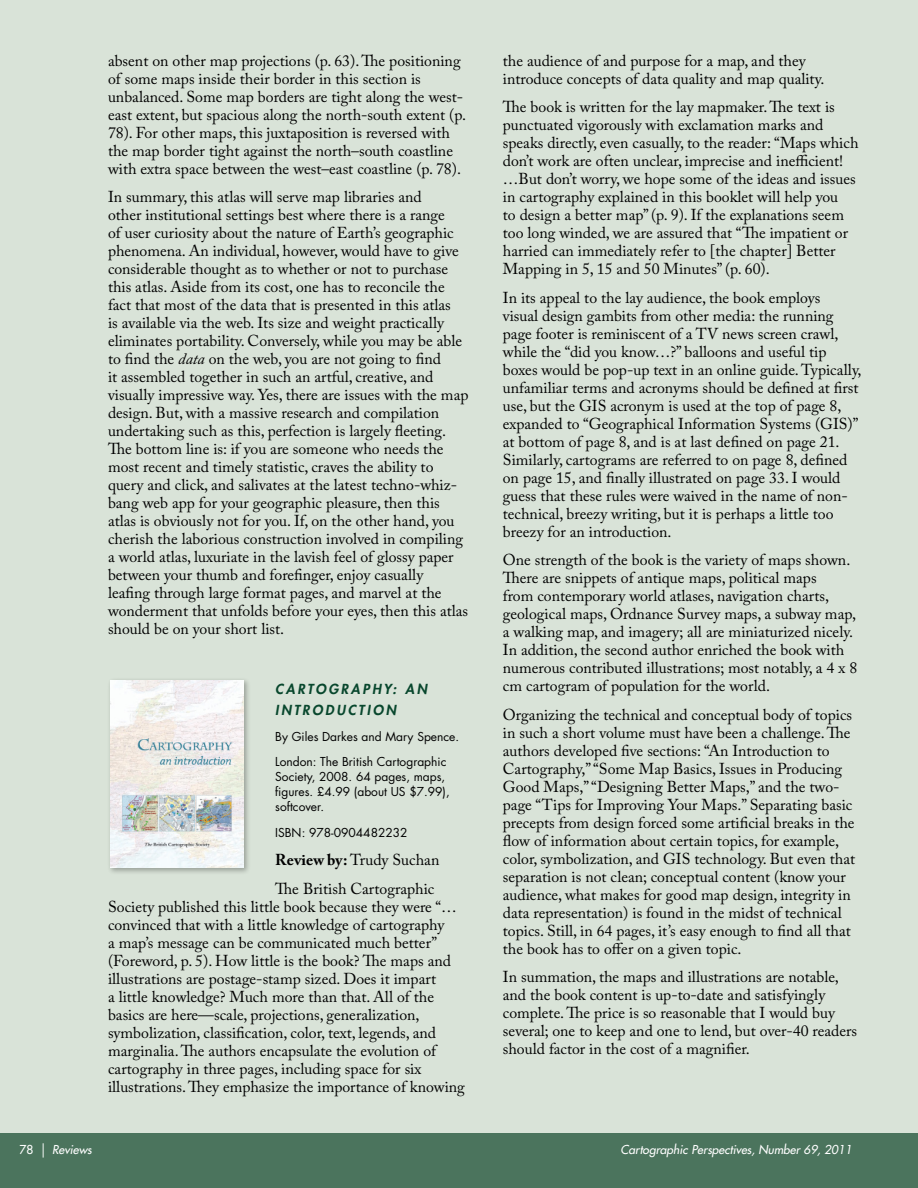
<style>
.page{position:relative;width:918px;height:1188px;background:#fff}
.page>*{position:absolute;margin:0;border:0;box-sizing:border-box;transform-origin:0 0}
.t1{font:15.75px/18px "Adobe Caslon Pro";color:#000}
.t2{font:italic 800 13.5px/21px "Futura Std";letter-spacing:.18em;color:#08472d}
.t3{font:12px/15px "Futura Std";color:#000}
.t4{font:italic 500 12px "Futura Std";color:#fff}
.s1{font-style:italic}
.s2{font-weight:700}
.s3{font-style:normal}
</style>
<div class="page">
<div style="left:0;top:0;width:918px;height:1136px;background:#d9e3d8"></div>
<div style="left:0;top:1133px;width:918px;height:55px;background:#4b745d"></div>
<div style="left:107px;top:678px;width:144px;height:197px;background:#000;opacity:.3"></div>
<img style="left:111px;top:680px;width:133px;height:188px">
<p class="t1" style="left:108px;top:51px;width:360px">absent on other map projections (p. 63). The positioning of some maps inside their border in this section is unbalanced. Some map borders are tight along the west&shy;east extent, but spacious along the north-south extent (p.<br>78). For other maps, this juxtaposition is reversed with the map border tight against the north–south coastline with extra space between the west–east coastline (p. 78).</p>
<p class="t1" style="left:108px;top:188px;width:362px">In summary, this atlas will serve map libraries and<br>other institutional settings best where there is a range<br>of user curiosity about the nature of Earth’s geographic phenomena. An individual, however, would have to give considerable thought as to whether or not to purchase this atlas. Aside from its cost, one has to reconcile the fact that most of the data that is presented in this atlas<br>is available via the web. Its size and weight practically eliminates portability. Conversely, while you may be able to find the <span class="s1">data</span> on the web, you are not going to find<br>it assembled together in such an artful, creative, and visually impressive way. Yes, there are issues with the map design. But, with a massive research and compilation undertaking such as this, perfection is largely fleeting.<br>The bottom line is: if you are someone who needs the most recent and timely statistic, craves the ability to query and click, and salivates at the latest techno-whiz&shy;bang web app for your geographic pleasure, then this atlas is obviously not for you. If, on the other hand, you cherish the laborious construction involved in compiling a world atlas, luxuriate in the lavish feel of glossy paper between your thumb and forefinger, enjoy casually leafing through large format pages, and marvel at the wonderment that unfolds before your eyes, then this atlas should be on your short list.</p>
<p class="t2" style="left:275px;top:679px;width:153px">CARTOGRAPHY: AN<br>INTRODUCTION</p>
<p class="t3" style="left:275px;top:724px;width:185px;line-height:25.5px">By Giles Darkes and Mary Spence.<br>London: The British Cartographic</p>
<p class="t3" style="left:275px;top:769px;width:176px">Society, 2008. 64 pages, maps, figures. £4.99 (about US $7.99), softcover.</p>
<p class="t3" style="left:275px;top:825px;width:134px">ISBN: 978-0904482232</p>
<p class="t1" style="left:275px;top:845px;width:166px;line-height:28.5px"><span class="s2">Review by:</span> Trudy Suchan<br>The British Cartographic</p>
<p class="t1" style="left:108px;top:897px;width:358px">Society published this little book because they were “… convinced that with a little knowledge of cartography<br>a map’s message can be communicated much better” (Foreword, p. 5). How little is the book? The maps and illustrations are postage-stamp sized. Does it impart<br>a little knowledge? Much more than that. All of the basics are here—scale, projections, generalization, symbolization, classification, color, text, legends, and marginalia. The authors encapsulate the evolution of cartography in three pages, including space for six illustrations. They emphasize the importance of knowing</p>
<p class="t1" style="left:503px;top:51px;width:323px">the audience of and purpose for a map, and they introduce concepts of data quality and map quality.</p>
<p class="t1" style="left:503px;top:98px;width:357px">The book is written for the lay mapmaker. The text is punctuated vigorously with exclamation marks and speaks directly, even casually, to the reader: “Maps which don’t work are often unclear, imprecise and inefficient! …But don’t worry, we hope some of the ideas and issues in cartography explained in this booklet will help you<br>to design a better map” (p. 9). If the explanations seem too long winded, we are assured that “The impatient or harried can immediately refer to [the chapter] Better Mapping in 5, 15 and 50 Minutes” (p. 60).</p>
<p class="t1" style="left:503px;top:288px;width:360px">In its appeal to the lay audience, the book employs<br>visual design gambits from other media: the running page footer is reminiscent of a TV news screen crawl, while the “did you know…?” balloons and useful tip boxes would be pop-up text in an online guide. Typically, unfamiliar terms and acronyms should be defined at first use, but the GIS acronym is used at the top of page 8, expanded to “Geographical Information Systems (GIS)” at bottom of page 8, and is at last defined on page 21.<br>Similarly, cartograms are referred to on page 8, defined on page 15, and finally illustrated on page 33. I would guess that these rules were waived in the name of non&shy;technical, breezy writing, but it is perhaps a little too breezy for an introduction.</p>
<p class="t1" style="left:503px;top:551px;width:356px">One strength of the book is the variety of maps shown.<br>There are snippets of antique maps, political maps<br>from contemporary world atlases, navigation charts, geological maps, Ordnance Survey maps, a subway map, a walking map, and imagery; all are miniaturized nicely.<br>In addition, the second author enriched the book with numerous contributed illustrations; most notably, a 4 x 8 cm cartogram of population for the world.</p>
<p class="t1" style="left:503px;top:705px;width:354px">Organizing the technical and conceptual body of topics in such a short volume must have been a challenge. The authors developed five sections: “An Introduction to Cartography,” “Some Map Basics, Issues in Producing Good Maps,” “Designing Better Maps,” and the two&shy;page “Tips for Improving Your Maps.” Separating basic precepts from design forced some artificial breaks in the flow of information about certain topics, for example, color, symbolization, and GIS technology. But even that separation is not clean; conceptual content (know your audience, what makes for good map design, integrity in data representation) is found in the midst of technical topics. Still, in 64 pages, it’s easy enough to find all that the book has to offer on a given topic.</p>
<p class="t1" style="left:503px;top:968px;width:356px">In summation, the maps and illustrations are notable, and the book content is up-to-date and satisfyingly complete. The price is so reasonable that I would buy several; one to keep and one to lend, but over-40 readers should factor in the cost of a magnifier.</p>
<p class="t4" style="left:20px;top:1142px;width:74px"><span class="s3">78</span> | Reviews</p>
<p class="t4" style="left:621px;top:1142px;width:233px">Cartographic Perspectives, Number 69, 2011</p>
</div>
